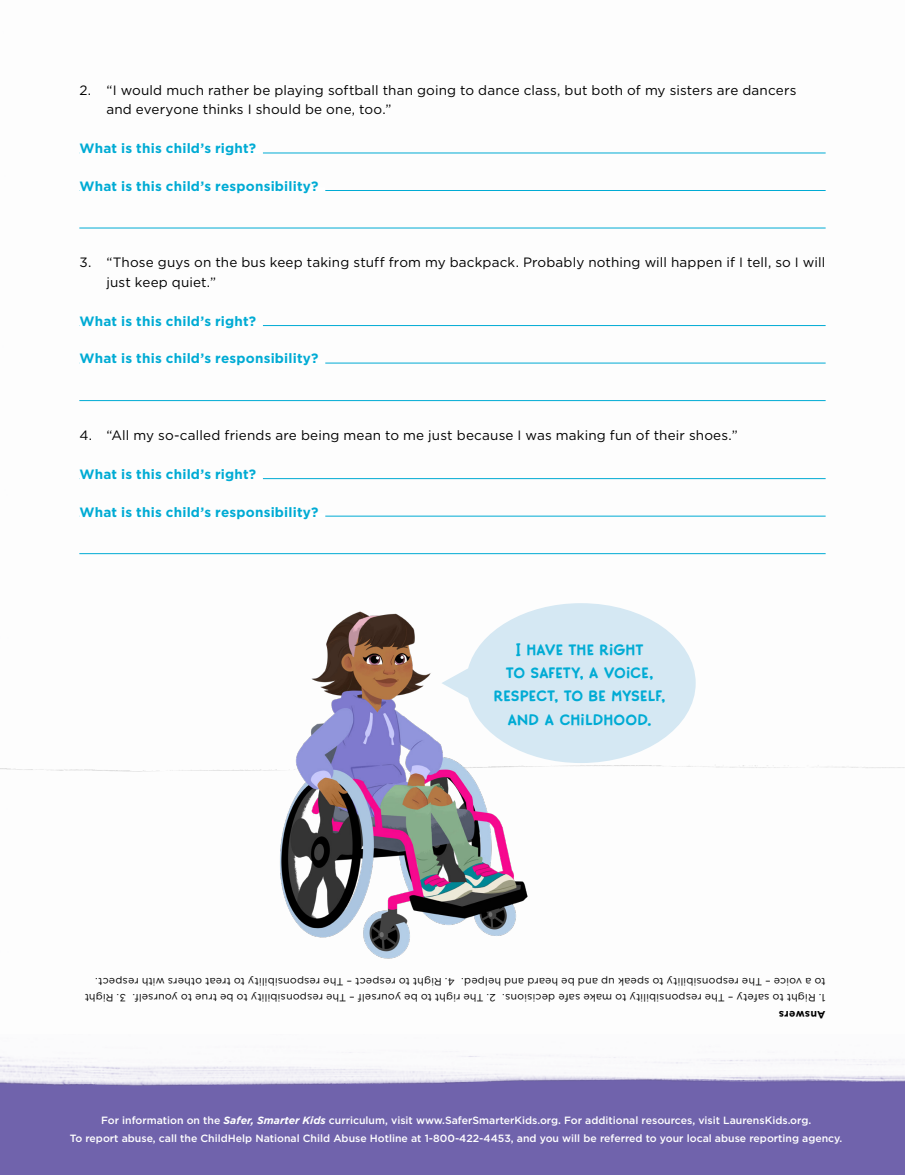
<style>
.page{position:relative;width:905px;height:1175px;background:#fff}
.page>*{position:absolute;margin:0;border:0;box-sizing:border-box;transform-origin:0 0}
.t1{font:18px/23.2px "Argyle Socks Thick";color:#00abd4;text-align:center}
.t2{font:13.5px/19.5px "Gotham HTF";letter-spacing:.01em;color:#000}
.t3{font:700 13.5px "Gotham";letter-spacing:.015em;color:#00abd4}
.t4{font:500 10.5px/18px "Gotham HTF";color:#fff;text-align:center}
.t5{font:10.5px/16.5px "Gotham HTF";letter-spacing:.02em;color:#000}
.t6{font:700 10.5px "Gotham HTF";letter-spacing:.025em;color:#000}
.s1{font-weight:700;font-style:italic}
</style>
<div class="page">
<div style="left:0;top:1034px;width:904px;height:140px;background:#7063ac"></div>
<img style="left:0;top:1034px;width:904px;height:52px">
<img style="left:0;top:152px;width:904px;height:620px">
<hr style="left:79px;top:153px;width:746px;height:1px;background:#00abd4">
<hr style="left:79px;top:150px;width:184px;height:4px;background:#fff">
<hr style="left:79px;top:190px;width:746px;height:1px;background:#00abd4">
<div style="left:79px;top:187px;width:246px;height:5px;background:#fff"></div>
<hr style="left:79px;top:228px;width:746px;height:1px;background:#00abd4">
<hr style="left:79px;top:325px;width:746px;height:1px;background:#00abd4">
<div style="left:79px;top:322px;width:184px;height:5px;background:#fff"></div>
<hr style="left:79px;top:363px;width:746px;height:1px;background:#00abd4">
<hr style="left:79px;top:360px;width:246px;height:4px;background:#fff">
<hr style="left:79px;top:400px;width:746px;height:1px;background:#00abd4">
<hr style="left:79px;top:478px;width:746px;height:1px;background:#00abd4">
<div style="left:79px;top:475px;width:184px;height:5px;background:#fff"></div>
<hr style="left:79px;top:516px;width:746px;height:1px;background:#00abd4">
<hr style="left:79px;top:513px;width:246px;height:4px;background:#fff">
<hr style="left:79px;top:553px;width:746px;height:1px;background:#00abd4">
<img style="left:242px;top:584px;width:310px;height:375px">
<svg style="left:441px;top:603px;width:254px;height:160px"></svg>
<p class="t2" style="left:106px;top:80px;width:691px;text-indent:-27px">2. “I would much rather be playing softball than going to dance class, but both of my sisters are dancers and everyone thinks I should be one, too.”</p>
<p class="t3" style="left:79px;top:140px;width:178px">What is this child’s right?</p>
<p class="t3" style="left:79px;top:177px;width:241px">What is this child’s responsibility?</p>
<p class="t2" style="left:106px;top:253px;width:720px;text-indent:-27px">3. “Those guys on the bus keep taking stuff from my backpack. Probably nothing will happen if I tell, so I will just keep quiet.”</p>
<p class="t3" style="left:79px;top:312px;width:178px">What is this child’s right?</p>
<p class="t3" style="left:79px;top:350px;width:241px">What is this child’s responsibility?</p>
<p class="t2" style="left:79px;top:425px;width:660px">4. “All my so-called friends are being mean to me just because I was making fun of their shoes.”</p>
<p class="t3" style="left:79px;top:465px;width:178px">What is this child’s right?</p>
<p class="t3" style="left:79px;top:503px;width:241px">What is this child’s responsibility?</p>
<h1 class="t1" style="left:494px;top:638px;width:173px">I have the right<br>to safety, a voice, respect, to be myself, and a childhood.</h1>
<p class="t5" style="left:825px;top:1006px;width:742px;rotate:-180deg">1. Right to safety – The responsibility to make safe decisions. 2. The right to be yourself – The responsibility to be true to yourself. 3. Right to a voice – The responsibility to speak up and be heard and helped. 4. Right to respect – The responsibility to treat others with respect.</p>
<p class="t6" style="left:825px;top:1020px;width:48px;rotate:-180deg">Answers</p>
<p class="t4" style="left:70px;top:1110px;width:774px">For information on the <span class="s1">Safer, Smarter Kids</span> curriculum, visit www.SaferSmarterKids.org. For additional resources, visit LaurensKids.org.<br>To report abuse, call the ChildHelp National Child Abuse Hotline at 1-800-422-4453, and you will be referred to your local abuse reporting agency.</p>
</div>
